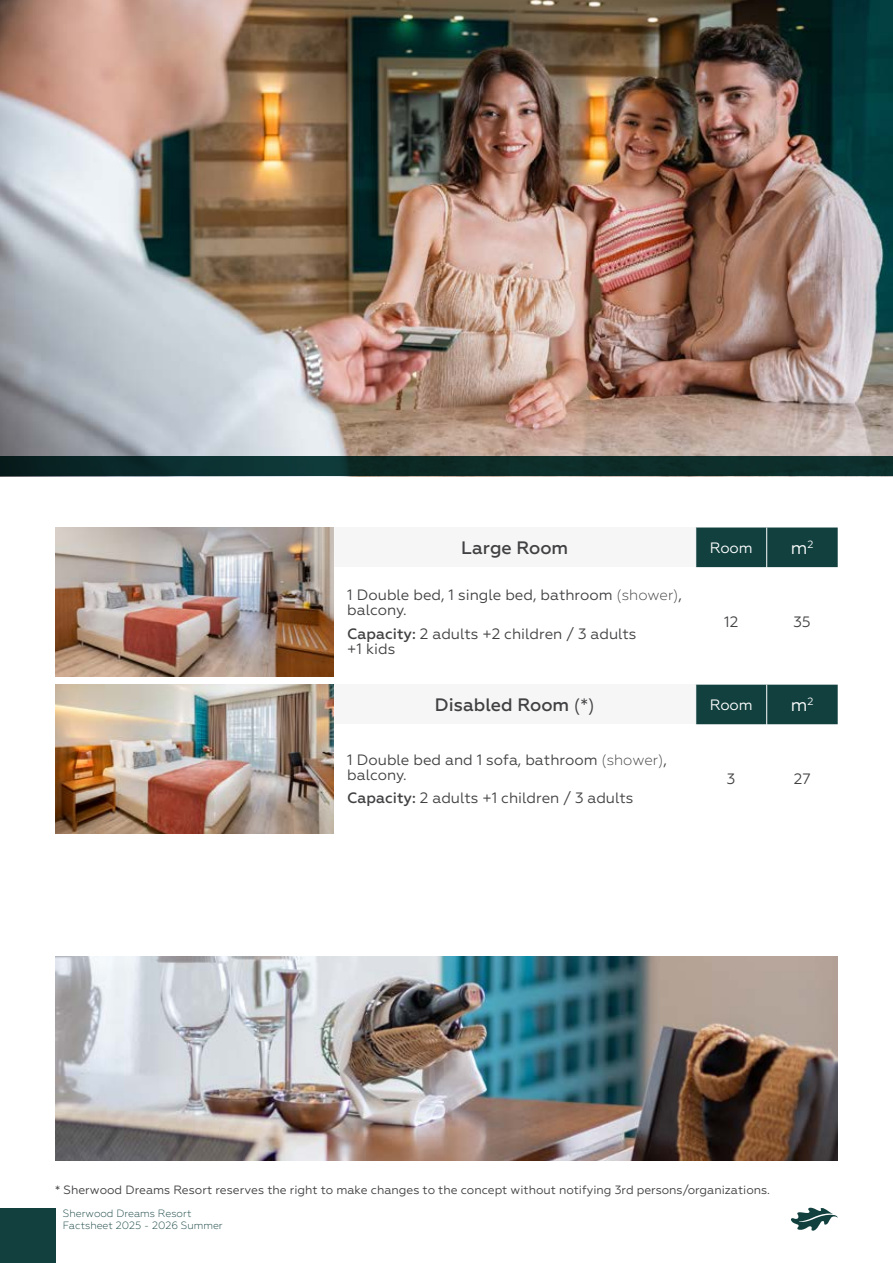
<style>
.page{position:relative;width:893px;height:1263px;background:#fff}
.page>*{position:absolute;margin:0;border:0;box-sizing:border-box;transform-origin:0 0}
.t1{font:500 18px "Geometria";color:#414042}
.t2{font:18px "Geometria";color:#fff}
.t3{font:15px/15px "Geometria";color:#414042}
.t4{font:15px "Geometria";color:#fff}
.t5{font:12px "Geometria";color:#414042}
.t6{font:300 10.5px/12.6px "Geometria";color:#11403e}
.s1{font-weight:300}
.s2{font-weight:500}
.s3{font-weight:400}
</style>
<div class="page">
<img style="left:0;top:0;width:893px;height:456px">
<div style="left:334px;top:685px;width:362px;height:39px;background:#f6f6f6"></div>
<div style="left:696px;top:685px;width:142px;height:39px;background:#11403e"></div>
<hr style="left:695px;top:685px;width:1px;height:39px;background:#fff">
<hr style="left:766px;top:685px;width:1px;height:39px;background:#fff">
<img style="left:55px;top:685px;width:278px;height:148px">
<svg style="left:0;top:456px;width:893px;height:20px;background:#0c2c2a"></svg>
<img style="left:55px;top:956px;width:783px;height:204px">
<div style="left:334px;top:527px;width:362px;height:40px;background:#f6f6f6"></div>
<div style="left:696px;top:527px;width:142px;height:40px;background:#11403e"></div>
<hr style="left:695px;top:527px;width:1px;height:40px;background:#fff">
<hr style="left:766px;top:527px;width:1px;height:40px;background:#fff">
<img style="left:55px;top:527px;width:278px;height:149px">
<div style="left:0;top:1208px;width:55px;height:55px;background:#11403e"></div>
<svg style="left:791px;top:1207px;width:47px;height:24px"></svg>
<p class="t1" style="left:461px;top:537px;width:108px">Large Room</p>
<p class="t4" style="left:710px;top:539px;width:45px">Room</p>
<p class="t2" style="left:791px;top:537px;width:24px">m<sup>2</sup></p>
<p class="t3" style="left:347px;top:587px;width:336px">1 Double bed, 1 single bed, bathroom <span class="s1">(shower)</span>, balcony.</p>
<p class="t3" style="left:347px;top:626px;width:291px"><span class="s2">Capacity:</span> 2 adults +2 children / 3 adults +1 kids</p>
<p class="t3" style="left:724px;top:614px;width:16px">12</p>
<p class="t3" style="left:793px;top:614px;width:19px">35</p>
<p class="t1" style="left:435px;top:694px;width:161px">Disabled Room <span class="s3">(*)</span></p>
<p class="t4" style="left:710px;top:696px;width:45px">Room</p>
<p class="t2" style="left:791px;top:694px;width:24px">m<sup>2</sup></p>
<p class="t3" style="left:347px;top:752px;width:321px">1 Double bed and 1 sofa, bathroom <span class="s1">(shower)</span>, balcony.</p>
<p class="t3" style="left:347px;top:790px;width:288px"><span class="s2">Capacity:</span> 2 adults +1 children / 3 adults</p>
<p class="t3" style="left:727px;top:771px;width:10px">3</p>
<p class="t3" style="left:794px;top:771px;width:18px">27</p>
<p class="t5" style="left:55px;top:1183px;width:716px">* Sherwood Dreams Resort reserves the right to make changes to the concept without notifying 3rd persons/organizations.</p>
<p class="t6" style="left:63px;top:1206px;width:161px">Sherwood Dreams Resort<br>Factsheet 2025 - 2026 Summer</p>
</div>
